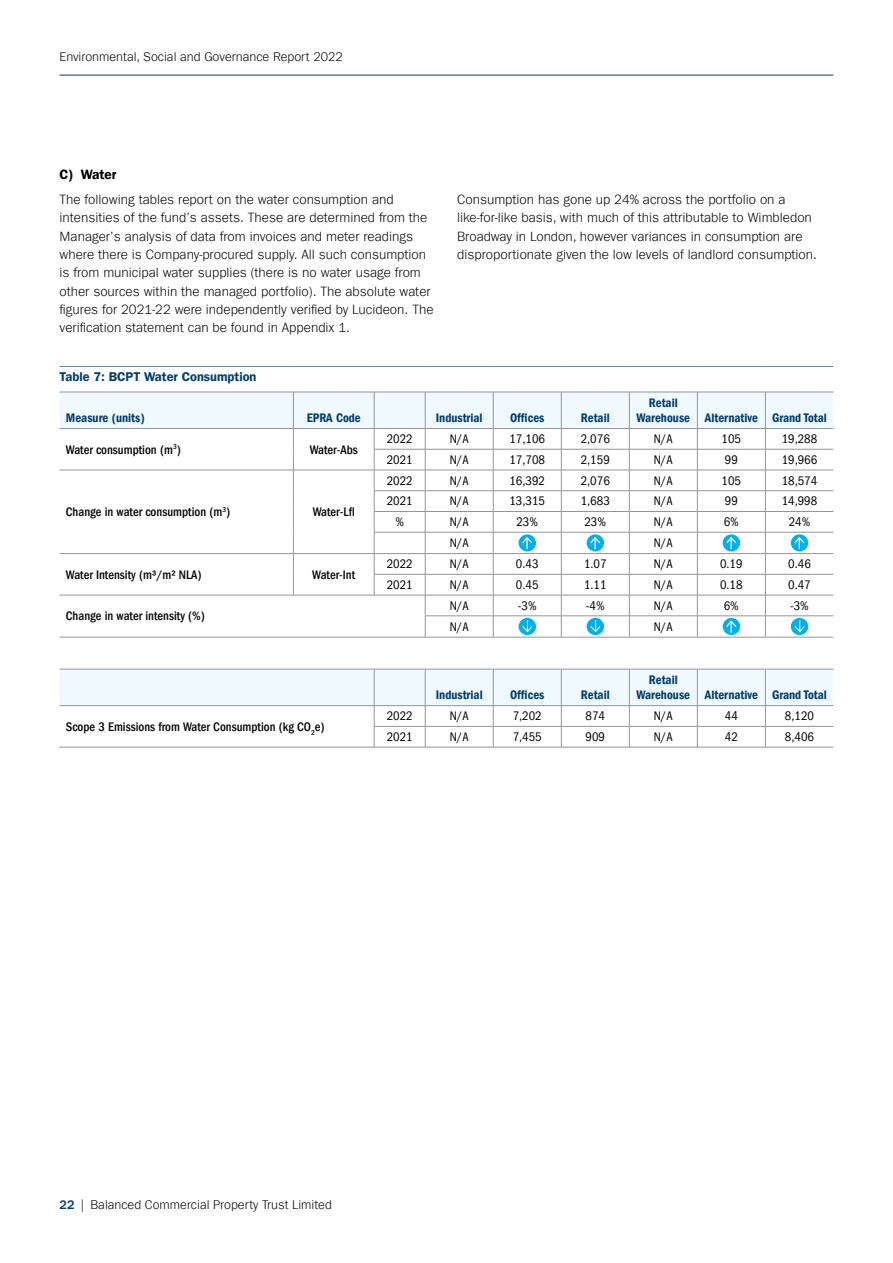
<style>
.page{position:relative;width:893px;height:1263px;background:#fff}
.page>*{position:absolute;margin:0;border:0;box-sizing:border-box;transform-origin:0 0}
.Main_Text{font:300 13.5px/18.3px "ITC Frank Gofor Ameriprise";color:#000}
.Heading_2{font:13.5px "ITC Frank Gofor Ameriprise Dm";color:#000}
.Table_text{font:condensed 12.75px "ITC Frank Gofor Ameriprise";color:#000}
.Table_text-2{font:500 condensed 12.75px "ITC Frank Gofor Ameriprise";color:#000}
.Table_heads{font:12.75px/15px "ITC Frank Gofor Ameriprise Dm Cn";color:#003d6d;text-align:center}
.t1{font:300 12.75px "ITC Frank Gofor Ameriprise";color:#000}
.Table_title{font:12.75px "ITC Frank Gofor Ameriprise Dm";color:#003d6d}
.s1{font-weight:500;color:#003d6d}
</style>
<div class="page">
<hr style="left:60px;top:75px;width:773px;height:1px;background:#003d6d">
<hr style="left:425px;top:637px;width:68px;height:1px;background:#939598">
<hr style="left:493px;top:637px;width:68px;height:1px;background:#939598">
<hr style="left:561px;top:637px;width:68px;height:1px;background:#939598">
<hr style="left:629px;top:637px;width:68px;height:1px;background:#939598">
<hr style="left:697px;top:637px;width:68px;height:1px;background:#939598">
<hr style="left:765px;top:637px;width:68px;height:1px;background:#939598">
<hr style="left:60px;top:366px;width:233px;height:1px;background:#6384ab">
<hr style="left:293px;top:366px;width:81px;height:1px;background:#6384ab">
<hr style="left:374px;top:366px;width:51px;height:1px;background:#6384ab">
<hr style="left:425px;top:366px;width:68px;height:1px;background:#6384ab">
<hr style="left:493px;top:366px;width:68px;height:1px;background:#6384ab">
<hr style="left:561px;top:366px;width:68px;height:1px;background:#6384ab">
<hr style="left:629px;top:366px;width:68px;height:1px;background:#6384ab">
<hr style="left:697px;top:366px;width:68px;height:1px;background:#6384ab">
<hr style="left:765px;top:366px;width:68px;height:1px;background:#6384ab">
<hr style="left:60px;top:637px;width:233px;height:1px;background:#939598">
<hr style="left:293px;top:637px;width:81px;height:1px;background:#939598">
<hr style="left:374px;top:637px;width:51px;height:1px;background:#939598">
<svg style="left:60px;top:392px;width:773px;height:245px"></svg>
<hr style="left:374px;top:747px;width:51px;height:1px;background:#939598">
<hr style="left:425px;top:747px;width:68px;height:1px;background:#939598">
<hr style="left:493px;top:747px;width:68px;height:1px;background:#939598">
<hr style="left:561px;top:747px;width:68px;height:1px;background:#939598">
<hr style="left:629px;top:747px;width:68px;height:1px;background:#939598">
<hr style="left:697px;top:747px;width:68px;height:1px;background:#939598">
<hr style="left:765px;top:747px;width:68px;height:1px;background:#939598">
<svg style="left:60px;top:669px;width:773px;height:78px"></svg>
<hr style="left:60px;top:747px;width:314px;height:1px;background:#939598">
<p class="t1" style="left:60px;top:49px;width:285px">Environmental, Social and Governance Report 2022</p>
<p class="Heading_2" style="left:60px;top:167px;width:58px">C) Water</p>
<p class="Main_Text" style="left:60px;top:190px;width:375px">The following tables report on the water consumption and intensities of the fund’s assets. These are determined from the Manager’s analysis of data from invoices and meter readings where there is Company-procured supply. All such consumption is from municipal water supplies (there is no water usage from other sources within the managed portfolio). The absolute water figures for 2021-22 were independently verified by Lucideon. The verification statement can be found in Appendix 1.</p>
<p class="Main_Text" style="left:457px;top:190px;width:361px">Consumption has gone up 24% across the portfolio on a like-for-like basis, with much of this attributable to Wimbledon Broadway in London, however variances in consumption are disproportionate given the low levels of landlord consumption.</p>
<p class="Table_title" style="left:60px;top:369px;width:198px">Table 7: BCPT Water Consumption</p>
<p class="Table_heads" style="left:66px;top:410px;width:80px">Measure (units)</p>
<p class="Table_heads" style="left:307px;top:410px;width:56px">EPRA Code</p>
<p class="Table_heads" style="left:436px;top:410px;width:48px">Industrial</p>
<p class="Table_heads" style="left:510px;top:410px;width:36px">Offices</p>
<p class="Table_heads" style="left:581px;top:410px;width:30px">Retail</p>
<p class="Table_heads" style="left:637px;top:395px;width:55px">Retail<br>Warehouse</p>
<p class="Table_heads" style="left:705px;top:410px;width:55px">Alternative</p>
<p class="Table_heads" style="left:772px;top:410px;width:56px">Grand Total</p>
<p class="Table_text-2" style="left:66px;top:442px;width:117px">Water consumption (m<sup>3</sup>)</p>
<p class="Table_text-2" style="left:310px;top:442px;width:50px">Water-Abs</p>
<p class="Table_text-2" style="left:66px;top:505px;width:166px">Change in water consumption (m<sup>3</sup>)</p>
<p class="Table_text-2" style="left:313px;top:505px;width:43px">Water-Lfl</p>
<p class="Table_text-2" style="left:66px;top:567px;width:137px">Water Intensity (m³/m² NLA)</p>
<p class="Table_text-2" style="left:312px;top:567px;width:45px">Water-Int</p>
<p class="Table_text-2" style="left:66px;top:609px;width:141px">Change in water intensity (%)</p>
<p class="Table_text-2" style="left:66px;top:719px;width:260px">Scope 3 Emissions from Water Consumption (kg CO<sub>2</sub>e)</p>
<p class="Table_text" style="left:387px;top:432px;width:28px">2022</p>
<p class="Table_text" style="left:450px;top:432px;width:21px">N/A</p>
<p class="Table_text" style="left:509px;top:432px;width:37px">17,106</p>
<p class="Table_text" style="left:581px;top:432px;width:31px">2,076</p>
<p class="Table_text" style="left:654px;top:432px;width:21px">N/A</p>
<p class="Table_text" style="left:722px;top:432px;width:21px">105</p>
<p class="Table_text" style="left:782px;top:432px;width:37px">19,288</p>
<p class="Table_text" style="left:387px;top:453px;width:28px">2021</p>
<p class="Table_text" style="left:450px;top:453px;width:21px">N/A</p>
<p class="Table_text" style="left:509px;top:453px;width:37px">17,708</p>
<p class="Table_text" style="left:581px;top:453px;width:31px">2,159</p>
<p class="Table_text" style="left:654px;top:453px;width:21px">N/A</p>
<p class="Table_text" style="left:725px;top:453px;width:15px">99</p>
<p class="Table_text" style="left:782px;top:453px;width:37px">19,966</p>
<p class="Table_text" style="left:387px;top:473px;width:28px">2022</p>
<p class="Table_text" style="left:450px;top:473px;width:21px">N/A</p>
<p class="Table_text" style="left:509px;top:473px;width:37px">16,392</p>
<p class="Table_text" style="left:581px;top:473px;width:31px">2,076</p>
<p class="Table_text" style="left:654px;top:473px;width:21px">N/A</p>
<p class="Table_text" style="left:722px;top:473px;width:21px">105</p>
<p class="Table_text" style="left:782px;top:473px;width:37px">18,574</p>
<p class="Table_text" style="left:387px;top:494px;width:28px">2021</p>
<p class="Table_text" style="left:450px;top:494px;width:21px">N/A</p>
<p class="Table_text" style="left:509px;top:494px;width:37px">13,315</p>
<p class="Table_text" style="left:581px;top:494px;width:31px">1,683</p>
<p class="Table_text" style="left:654px;top:494px;width:21px">N/A</p>
<p class="Table_text" style="left:725px;top:494px;width:15px">99</p>
<p class="Table_text" style="left:782px;top:494px;width:37px">14,998</p>
<p class="Table_text" style="left:395px;top:515px;width:10px">%</p>
<p class="Table_text" style="left:450px;top:515px;width:21px">N/A</p>
<p class="Table_text" style="left:516px;top:515px;width:23px">23%</p>
<p class="Table_text" style="left:584px;top:515px;width:23px">23%</p>
<p class="Table_text" style="left:654px;top:515px;width:21px">N/A</p>
<p class="Table_text" style="left:724px;top:515px;width:17px">6%</p>
<p class="Table_text" style="left:789px;top:515px;width:23px">24%</p>
<p class="Table_text" style="left:450px;top:536px;width:21px">N/A</p>
<p class="Table_text" style="left:654px;top:536px;width:21px">N/A</p>
<p class="Table_text" style="left:387px;top:557px;width:28px">2022</p>
<p class="Table_text" style="left:450px;top:557px;width:21px">N/A</p>
<p class="Table_text" style="left:516px;top:557px;width:24px">0.43</p>
<p class="Table_text" style="left:584px;top:557px;width:24px">1.07</p>
<p class="Table_text" style="left:654px;top:557px;width:21px">N/A</p>
<p class="Table_text" style="left:720px;top:557px;width:24px">0.19</p>
<p class="Table_text" style="left:788px;top:557px;width:24px">0.46</p>
<p class="Table_text" style="left:387px;top:578px;width:28px">2021</p>
<p class="Table_text" style="left:450px;top:578px;width:21px">N/A</p>
<p class="Table_text" style="left:516px;top:578px;width:24px">0.45</p>
<p class="Table_text" style="left:584px;top:578px;width:24px">1.11</p>
<p class="Table_text" style="left:654px;top:578px;width:21px">N/A</p>
<p class="Table_text" style="left:720px;top:578px;width:24px">0.18</p>
<p class="Table_text" style="left:788px;top:578px;width:24px">0.47</p>
<p class="Table_text" style="left:450px;top:598px;width:21px">N/A</p>
<p class="Table_text" style="left:518px;top:598px;width:20px">-3%</p>
<p class="Table_text" style="left:586px;top:598px;width:20px">-4%</p>
<p class="Table_text" style="left:654px;top:598px;width:21px">N/A</p>
<p class="Table_text" style="left:724px;top:598px;width:17px">6%</p>
<p class="Table_text" style="left:790px;top:598px;width:20px">-3%</p>
<p class="Table_text" style="left:450px;top:619px;width:21px">N/A</p>
<p class="Table_text" style="left:654px;top:619px;width:21px">N/A</p>
<p class="Table_heads" style="left:436px;top:688px;width:48px">Industrial</p>
<p class="Table_heads" style="left:510px;top:688px;width:36px">Offices</p>
<p class="Table_heads" style="left:581px;top:688px;width:30px">Retail</p>
<p class="Table_heads" style="left:637px;top:673px;width:55px">Retail<br>Warehouse</p>
<p class="Table_heads" style="left:705px;top:688px;width:55px">Alternative</p>
<p class="Table_heads" style="left:772px;top:688px;width:56px">Grand Total</p>
<p class="Table_text" style="left:387px;top:709px;width:28px">2022</p>
<p class="Table_text" style="left:450px;top:709px;width:21px">N/A</p>
<p class="Table_text" style="left:513px;top:709px;width:31px">7,202</p>
<p class="Table_text" style="left:586px;top:709px;width:21px">874</p>
<p class="Table_text" style="left:654px;top:709px;width:21px">N/A</p>
<p class="Table_text" style="left:725px;top:709px;width:15px">44</p>
<p class="Table_text" style="left:785px;top:709px;width:31px">8,120</p>
<p class="Table_text" style="left:387px;top:730px;width:28px">2021</p>
<p class="Table_text" style="left:450px;top:730px;width:21px">N/A</p>
<p class="Table_text" style="left:513px;top:730px;width:31px">7,455</p>
<p class="Table_text" style="left:586px;top:730px;width:21px">909</p>
<p class="Table_text" style="left:654px;top:730px;width:21px">N/A</p>
<p class="Table_text" style="left:725px;top:730px;width:15px">42</p>
<p class="Table_text" style="left:785px;top:730px;width:31px">8,406</p>
<p class="t1" style="left:60px;top:1197px;width:274px"><span class="s1">22</span> | Balanced Commercial Property Trust Limited</p>
</div>
